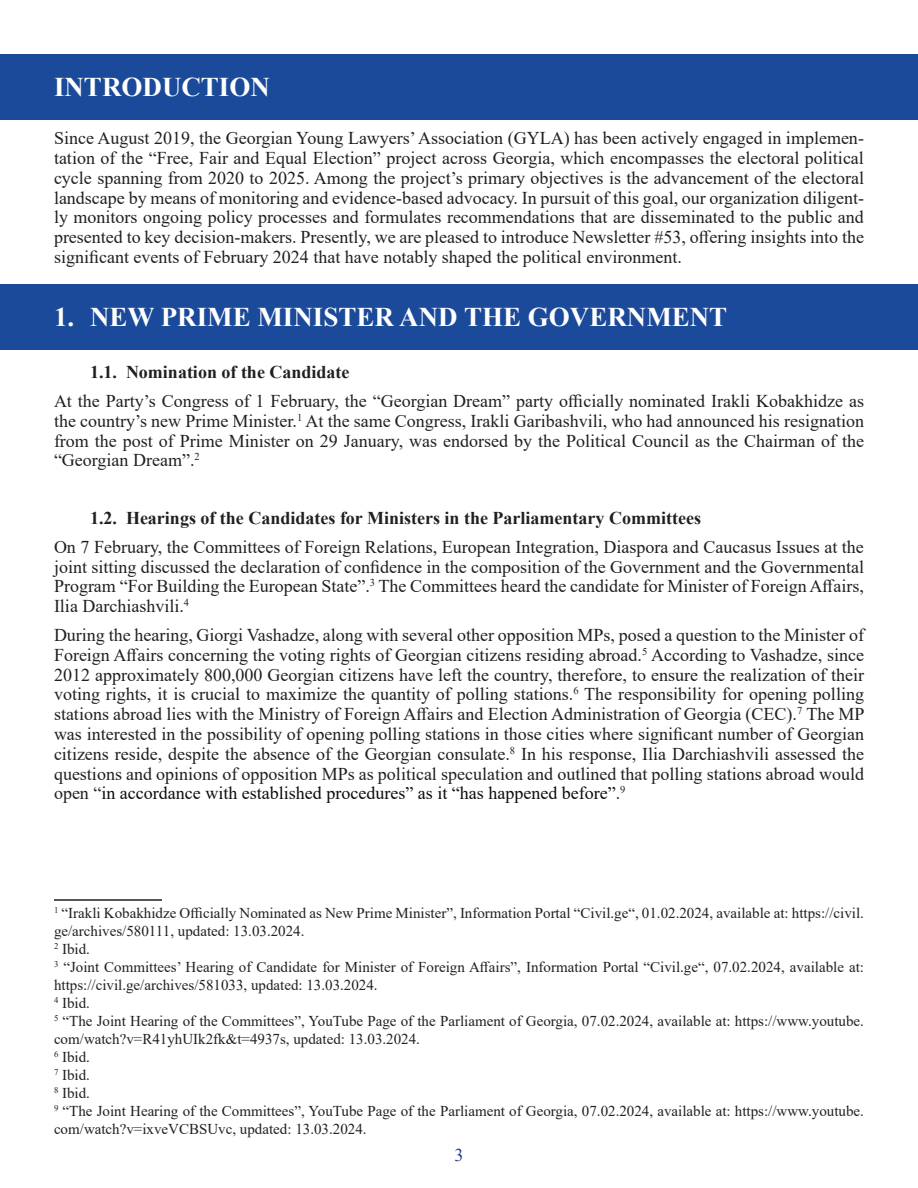
<style>
.page{position:relative;width:918px;height:1188px;background:#fff}
.page>*{position:absolute;margin:0;border:0;box-sizing:border-box;transform-origin:0 0}
.List_Paragraph{font:700 27px "Times New Roman";color:#fff}
.t1{font:18px/19.8px "Times New Roman";color:#231f20;text-align:justify}
.t2{font:700 18px "Times New Roman";color:#231f20}
.t3{font:18px "Times New Roman";color:#253f8e}
.t4{font:15px/18px "Times New Roman";color:#231f20}
.s1{color:#0d0d0d}
</style>
<div class="page">
<div style="left:0;top:54px;width:918px;height:66px;background:#1b4a9a"></div>
<hr style="left:54px;top:899px;width:108px;height:2px;background:#231f20">
<div style="left:0;top:284px;width:918px;height:66px;background:#1b4a9a"></div>
<p class="List_Paragraph" style="left:54px;top:68px;width:217px">INTRODUCTION</p>
<p class="t1" style="left:54px;top:128px;width:812px">Since August 2019, the Georgian Young Lawyers’ Association (GYLA) has been actively engaged in implemen&shy;tation of the “Free, Fair and Equal Election” project across Georgia, which encompasses the electoral political cycle spanning from 2020 to 2025. Among the project’s primary objectives is the advancement of the electoral landscape by means of monitoring and evidence-based advocacy. In pursuit of this goal, our organization diligent&shy;ly monitors ongoing policy processes and formulates recommendations that are disseminated to the public and presented to key decision-makers. Presently, we are pleased to introduce Newsletter #53, offering insights into the significant events of February 2024 that have notably shaped the political environment.</p>
<p class="List_Paragraph" style="left:54px;top:297px;width:675px">1. NEW PRIME MINISTER AND THE GOVERNMENT</p>
<p class="t2" style="left:90px;top:359px;width:261px">1.1. Nomination of the Candidate</p>
<p class="t1" style="left:54px;top:391px;width:812px">At the Party’s Congress of 1 February, the “Georgian Dream” party officially nominated Irakli Kobakhidze as the country’s new Prime Minister.<sup>1</sup> At the same Congress, Irakli Garibashvili, who had announced his resignation from the post of Prime Minister on 29 January, was endorsed by the Political Council as the Chairman of the “Georgian Dream”.<sup>2</sup></p>
<p class="t2" style="left:90px;top:505px;width:613px">1.2. Hearings of the Candidates for Ministers in the Parliamentary Committees</p>
<p class="t1" style="left:54px;top:536px;width:812px">On 7 February, the Committees of Foreign Relations, European Integration, Diaspora and Caucasus Issues at the joint sitting discussed the declaration of confidence in the composition of the Government and the Governmental Program “For Building the European State”.<sup>3</sup> The Committees heard the candidate for Minister of Foreign Affairs, Ilia Darchiashvili.<sup>4</sup></p>
<p class="t1" style="left:54px;top:625px;width:812px">During the hearing, Giorgi Vashadze, along with several other opposition MPs, posed a question to the Minister of Foreign Affairs concerning the voting rights of Georgian citizens residing abroad.<sup>5</sup> According to Vashadze, since 2012 approximately 800,000 Georgian citizens have left the country, therefore, to ensure the realization of their voting rights, it is crucial to maximize the quantity of polling stations.<sup>6</sup> The responsibility for opening polling stations abroad lies with the Ministry of Foreign Affairs and Election Administration of Georgia (CEC).<sup>7</sup> The MP was interested in the possibility of opening polling stations in those cities where significant number of Georgian citizens reside, despite the absence of the Georgian consulate.<sup>8</sup> In his response, Ilia Darchiashvili assessed the questions and opinions of opposition MPs as political speculation and outlined that polling stations abroad would open “<span class="s1">in accordance with established procedures” as it “has happened before”</span>.<sup>9</sup></p>
<p class="t4" style="left:54px;top:904px;width:812px"><sup>1</sup> “Irakli Kobakhidze Officially Nominated as New Prime Minister”, Information Portal “Civil.ge“, 01.02.2024, available at: https://civil. ge/archives/580111, updated: 13.03.2024.</p>
<p class="t4" style="left:54px;top:940px;width:38px"><sup>2</sup> Ibid.</p>
<p class="t4" style="left:54px;top:958px;width:812px"><sup>3</sup> “Joint Committees’ Hearing of Candidate for Minister of Foreign Affairs”, Information Portal “Civil.ge“, 07.02.2024, available at: https://civil.ge/archives/581033, updated: 13.03.2024.</p>
<p class="t4" style="left:54px;top:994px;width:38px"><sup>4</sup> Ibid.</p>
<p class="t4" style="left:54px;top:1012px;width:812px"><sup>5</sup> “The Joint Hearing of the Committees”, YouTube Page of the Parliament of Georgia, 07.02.2024, available at: https://www.youtube. com/watch?v=R41yhUIk2fk&amp;t=4937s, updated: 13.03.2024.</p>
<p class="t4" style="left:54px;top:1048px;width:38px"><sup>6</sup> Ibid.</p>
<p class="t4" style="left:54px;top:1066px;width:38px"><sup>7</sup> Ibid.</p>
<p class="t4" style="left:54px;top:1084px;width:38px"><sup>8</sup> Ibid.</p>
<p class="t4" style="left:54px;top:1102px;width:812px"><sup>9</sup> “The Joint Hearing of the Committees”, YouTube Page of the Parliament of Georgia, 07.02.2024, available at: https://www.youtube. com/watch?v=ixveVCBSUvc, updated: 13.03.2024.</p>
<p class="t3" style="left:454px;top:1143px;width:10px">3</p>
</div>
